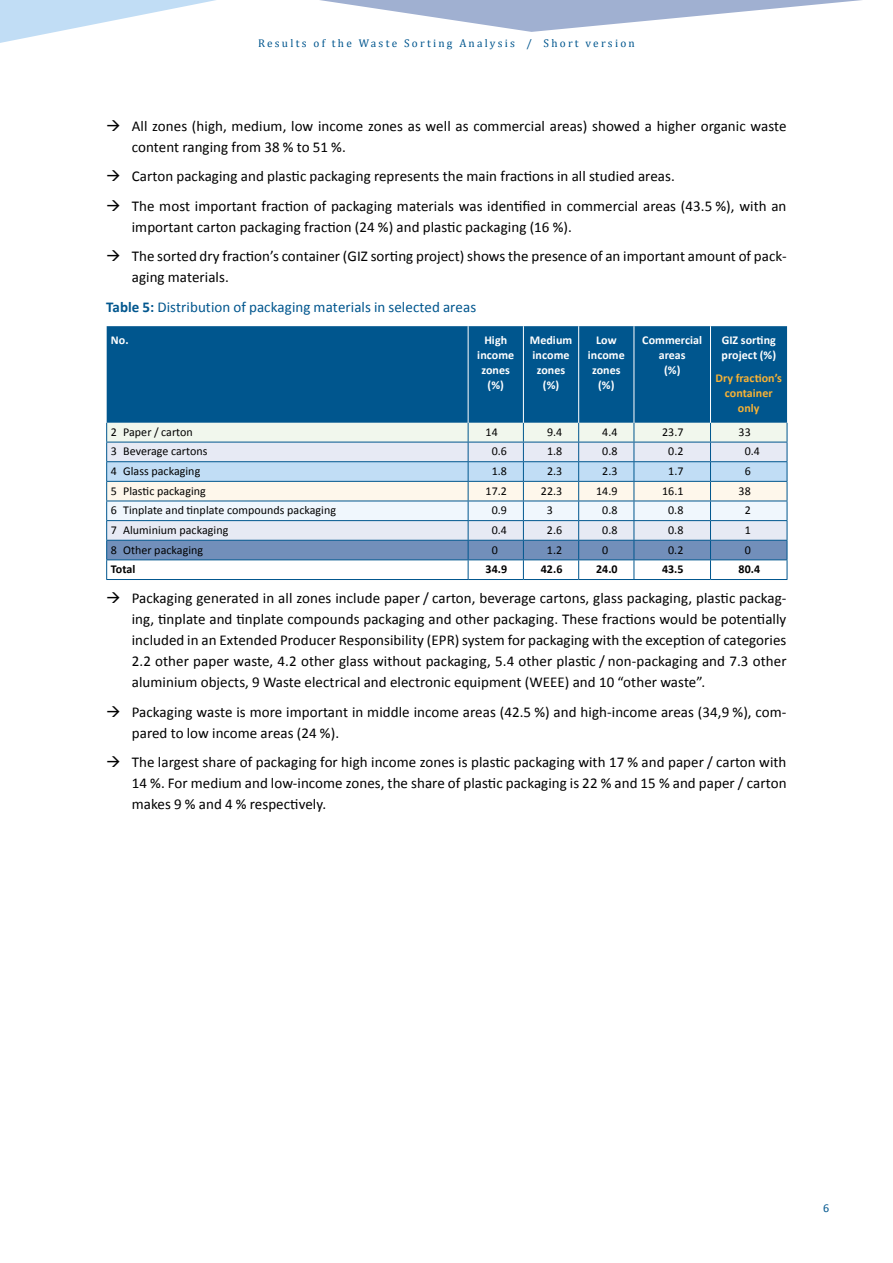
<style>
.page{position:relative;width:893px;height:1263px;background:#fff}
.page>*{position:absolute;margin:0;border:0;box-sizing:border-box;transform-origin:0 0}
.t1{font:15px/21px "Calibri";letter-spacing:.005em;color:#000}
.t2{font:15px "Calibri";letter-spacing:.005em;color:#00568e}
.t3{font:12px "Calibri";letter-spacing:.005em;color:#000}
.t4{font:700 12px/15px "Calibri";letter-spacing:.005em;color:#fff;text-align:center}
.t5{font:700 12px/15px "Calibri";letter-spacing:.005em;color:#f9b234;text-align:center}
.t6{font:700 12px "Calibri";letter-spacing:.005em;color:#000}
.t7{font:12px "Calibri";color:#00568e}
.t8{font:11.25px "Cambria";letter-spacing:.2em;color:#00568e}
.s1{font-weight:700}
</style>
<div class="page">
<svg style="left:0;top:0;width:216px;height:43px"></svg>
<svg style="left:320px;top:0;width:542px;height:32px"></svg>
<div style="left:107px;top:326px;width:680px;height:97px;background:#00568e"></div>
<svg style="left:106px;top:423px;width:682px;height:156px"></svg>
<hr style="left:106px;top:579px;width:362px;height:1px;background:#00568e">
<hr style="left:468px;top:579px;width:55px;height:1px;background:#00568e">
<hr style="left:523px;top:579px;width:56px;height:1px;background:#00568e">
<hr style="left:579px;top:579px;width:55px;height:1px;background:#00568e">
<hr style="left:634px;top:579px;width:76px;height:1px;background:#00568e">
<hr style="left:710px;top:579px;width:77px;height:1px;background:#00568e">
<hr style="left:468px;top:326px;width:1px;height:97px;background:#fff">
<hr style="left:523px;top:326px;width:1px;height:97px;background:#fff">
<hr style="left:578px;top:326px;width:1px;height:97px;background:#fff">
<hr style="left:634px;top:326px;width:1px;height:97px;background:#fff">
<hr style="left:710px;top:326px;width:1px;height:97px;background:#fff">
<p class="t8" style="left:258px;top:37px;width:378px">Results of the Waste Sorting Analysis / Short version</p>
<p class="t1" style="left:132px;top:115px;width:656px;text-indent:-26px">→ All zones (high, medium, low income zones as well as commercial areas) showed a higher organic waste content ranging from 38 % to 51 %.</p>
<p class="t1" style="left:106px;top:166px;width:570px">→ Carton packaging and plastic packaging represents the main fractions in all studied areas.</p>
<p class="t1" style="left:132px;top:195px;width:656px;text-indent:-26px">→ The most important fraction of packaging materials was identified in commercial areas (43.5 %), with an important carton packaging fraction (24 %) and plastic packaging (16 %).</p>
<p class="t1" style="left:132px;top:246px;width:656px;text-indent:-25px">→ The sorted dry fraction’s container (GIZ sorting project) shows the presence of an important amount of pack&shy;aging materials.</p>
<p class="t2" style="left:106px;top:297px;width:371px"><span class="s1">Table 5:</span> Distribution of packaging materials in selected areas</p>
<p class="t4" style="left:111px;top:332px;width:19px">No.</p>
<p class="t4" style="left:477px;top:332px;width:38px">High income zones (%)</p>
<p class="t4" style="left:530px;top:332px;width:44px">Medium income zones (%)</p>
<p class="t4" style="left:588px;top:332px;width:38px">Low income zones (%)</p>
<p class="t4" style="left:642px;top:332px;width:61px">Commercial areas<br>(%)</p>
<p class="t4" style="left:721px;top:332px;width:56px;text-align:left">GIZ sorting project (%)</p>
<p class="t5" style="left:715px;top:371px;width:68px">Dry fraction’s container only</p>
<p class="t3" style="left:111px;top:424px;width:84px">2 Paper / carton</p>
<p class="t3" style="left:486px;top:424px;width:14px">14</p>
<p class="t3" style="left:547px;top:424px;width:17px">9.4</p>
<p class="t3" style="left:602px;top:424px;width:17px">4.4</p>
<p class="t3" style="left:662px;top:424px;width:23px">23.7</p>
<p class="t3" style="left:739px;top:424px;width:14px">33</p>
<p class="t3" style="left:111px;top:444px;width:98px">3 Beverage cartons</p>
<p class="t3" style="left:492px;top:444px;width:17px">0.6</p>
<p class="t3" style="left:547px;top:444px;width:17px">1.8</p>
<p class="t3" style="left:602px;top:444px;width:17px">0.8</p>
<p class="t3" style="left:668px;top:444px;width:17px">0.2</p>
<p class="t3" style="left:745px;top:444px;width:17px">0.4</p>
<p class="t3" style="left:111px;top:463px;width:91px">4 Glass packaging</p>
<p class="t3" style="left:492px;top:463px;width:17px">1.8</p>
<p class="t3" style="left:547px;top:463px;width:17px">2.3</p>
<p class="t3" style="left:602px;top:463px;width:17px">2.3</p>
<p class="t3" style="left:668px;top:463px;width:17px">1.7</p>
<p class="t3" style="left:745px;top:463px;width:8px">6</p>
<p class="t3" style="left:111px;top:483px;width:97px">5 Plastic packaging</p>
<p class="t3" style="left:486px;top:483px;width:23px">17.2</p>
<p class="t3" style="left:541px;top:483px;width:23px">22.3</p>
<p class="t3" style="left:596px;top:483px;width:23px">14.9</p>
<p class="t3" style="left:662px;top:483px;width:23px">16.1</p>
<p class="t3" style="left:739px;top:483px;width:14px">38</p>
<p class="t3" style="left:111px;top:503px;width:227px">6 Tinplate and tinplate compounds packaging</p>
<p class="t3" style="left:492px;top:503px;width:17px">0.9</p>
<p class="t3" style="left:547px;top:503px;width:8px">3</p>
<p class="t3" style="left:602px;top:503px;width:17px">0.8</p>
<p class="t3" style="left:668px;top:503px;width:17px">0.8</p>
<p class="t3" style="left:745px;top:503px;width:8px">2</p>
<p class="t3" style="left:111px;top:522px;width:119px">7 Aluminium packaging</p>
<p class="t3" style="left:492px;top:522px;width:17px">0.4</p>
<p class="t3" style="left:547px;top:522px;width:17px">2.6</p>
<p class="t3" style="left:602px;top:522px;width:17px">0.8</p>
<p class="t3" style="left:668px;top:522px;width:17px">0.8</p>
<p class="t3" style="left:745px;top:522px;width:8px">1</p>
<p class="t3" style="left:111px;top:542px;width:94px">8 Other packaging</p>
<p class="t3" style="left:492px;top:542px;width:8px">0</p>
<p class="t3" style="left:547px;top:542px;width:17px">1.2</p>
<p class="t3" style="left:602px;top:542px;width:8px">0</p>
<p class="t3" style="left:668px;top:542px;width:17px">0.2</p>
<p class="t3" style="left:745px;top:542px;width:8px">0</p>
<p class="t6" style="left:111px;top:561px;width:26px">Total</p>
<p class="t6" style="left:485px;top:561px;width:23px">34.9</p>
<p class="t6" style="left:541px;top:561px;width:23px">42.6</p>
<p class="t6" style="left:596px;top:561px;width:23px">24.0</p>
<p class="t6" style="left:662px;top:561px;width:23px">43.5</p>
<p class="t6" style="left:738px;top:561px;width:23px">80.4</p>
<p class="t1" style="left:132px;top:588px;width:656px;text-align:justify;text-indent:-26px">→ Packaging generated in all zones include paper / carton, beverage cartons, glass packaging, plastic packag&shy;ing, tinplate and tinplate compounds packaging and other packaging. These fractions would be potentially included in an Extended Producer Responsibility (EPR) system for packaging with the exception of categories 2.2 other paper waste, 4.2 other glass without packaging, 5.4 other plastic / non-packaging and 7.3 other aluminium objects, 9 Waste electrical and electronic equipment (WEEE) and 10 “other waste”.</p>
<p class="t1" style="left:132px;top:701px;width:656px;text-indent:-26px">→ Packaging waste is more important in middle income areas (42.5 %) and high-income areas (34,9 %), com&shy;pared to low income areas (24 %).</p>
<p class="t1" style="left:132px;top:752px;width:656px;text-align:justify;text-indent:-26px">→ The largest share of packaging for high income zones is plastic packaging with 17 % and paper / carton with 14 %. For medium and low-income zones, the share of plastic packaging is 22 % and 15 % and paper / carton makes 9 % and 4 % respectively.</p>
<p class="t7" style="left:823px;top:1200px;width:8px">6</p>
</div>
